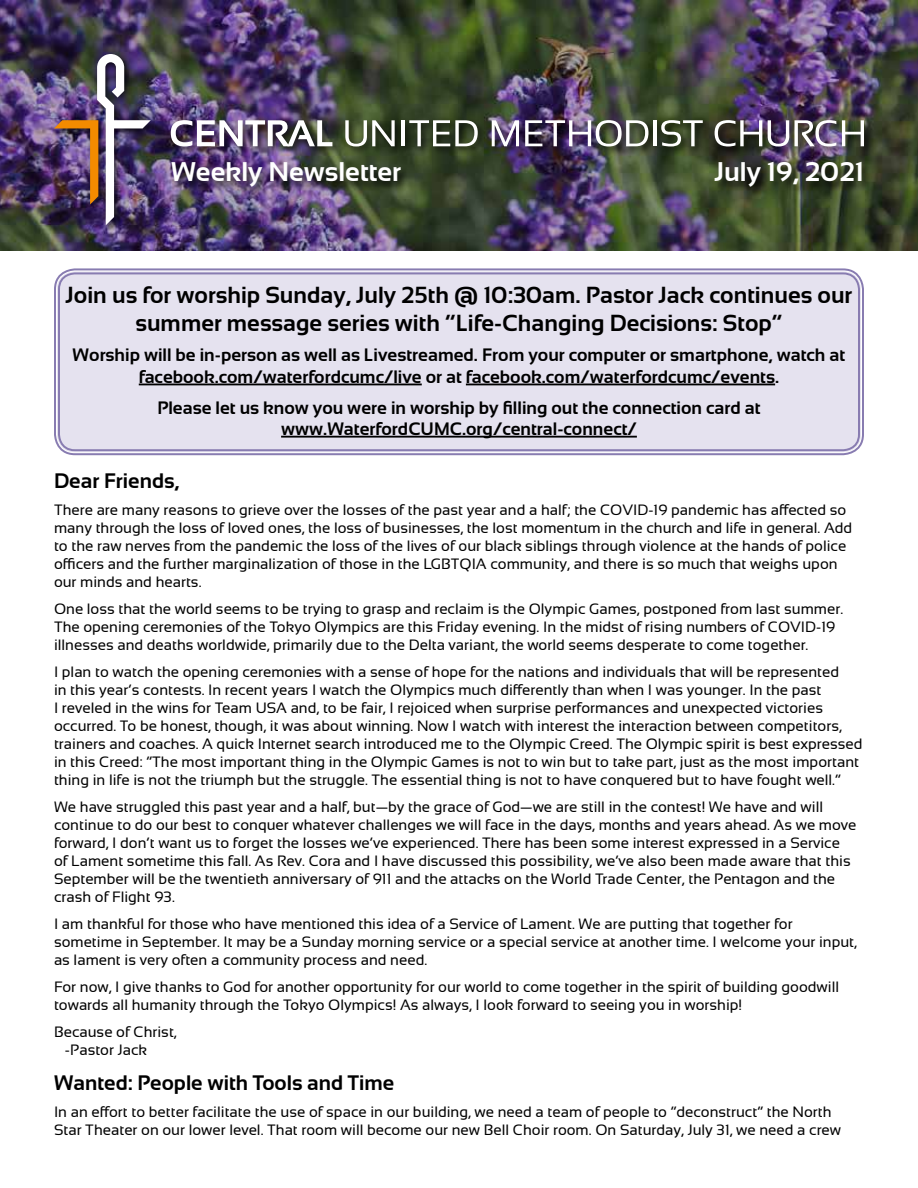
<style>
.page{position:relative;width:918px;height:1188px;background:#fff}
.page>*{position:absolute;margin:0;border:0;box-sizing:border-box;transform-origin:0 0}
.t1{font:700 27px "Sansation";color:#fff}
.t2{font:700 23.25px/27.9px "Sansation";color:#000;text-align:center}
.t3{font:700 21px "Sansation";color:#000}
.t4{font:700 18px/21.6px "Sansation";color:#000;text-align:center}
.t5{font:15px/18px "Sansation";color:#000}
</style>
<div class="page">
<img style="left:0;top:1px;width:918px;height:250px">
<div style="left:52px;top:51px;width:821px;height:183px;background:#000;opacity:.75"></div>
<img style="left:171px;top:120px;width:161px;height:26px">
<svg style="left:345px;top:120px;width:50px;height:26px"></svg>
<hr style="left:401px;top:120px;width:4px;height:26px;background:#fff">
<svg style="left:409px;top:120px;width:69px;height:26px"></svg>
<svg style="left:492px;top:120px;width:27px;height:26px"></svg>
<img style="left:525px;top:120px;width:123px;height:26px">
<hr style="left:653px;top:120px;width:4px;height:26px;background:#fff">
<svg style="left:661px;top:120px;width:42px;height:26px"></svg>
<svg style="left:715px;top:120px;width:47px;height:26px"></svg>
<svg style="left:768px;top:120px;width:21px;height:26px"></svg>
<svg style="left:795px;top:120px;width:41px;height:26px"></svg>
<svg style="left:842px;top:120px;width:22px;height:26px"></svg>
<img style="left:54px;top:54px;width:97px;height:171px">
<div style="left:169px;top:162px;width:702px;height:36px;background:#000;opacity:.75"></div>
<div style="left:57px;top:271px;width:804px;height:181px;background:#e5e2ef;border-radius:18px"></div>
<div style="left:54px;top:268px;width:810px;height:187px;border:2px solid #887cb1;border-radius:20px"></div>
<div style="left:58px;top:272px;width:802px;height:179px;border:2px solid #887cb1;border-radius:16px"></div>
<hr style="left:139px;top:384px;width:283px;height:1px;background:#000">
<hr style="left:466px;top:384px;width:309px;height:1px;background:#000">
<hr style="left:281px;top:436px;width:356px;height:2px;background:#000">
<h1 class="t1" style="left:171px;top:156px;width:232px">Weekly Newsletter</h1>
<h1 class="t1" style="left:714px;top:156px;width:151px">July 19, 2021</h1>
<h2 class="t2" style="left:66px;top:281px;width:788px">Join us for worship Sunday, July 25th @ 10:30am. Pastor Jack continues our summer message series with “Life-Changing Decisions: Stop”</h2>
<p class="t4" style="left:73px;top:344px;width:774px">Worship will be in-person as well as Livestreamed. From your computer or smartphone, watch at facebook.com/waterfordcumc/live or at facebook.com/waterfordcumc/events.</p>
<p class="t4" style="left:157px;top:397px;width:605px">Please let us know you were in worship by filling out the connection card at www.WaterfordCUMC.org/central-connect/</p>
<h3 class="t3" style="left:54px;top:469px;width:127px">Dear Friends,</h3>
<p class="t5" style="left:54px;top:501px;width:800px">There are many reasons to grieve over the losses of the past year and a half; the COVID-19 pandemic has affected so many through the loss of loved ones, the loss of businesses, the lost momentum in the church and life in general. Add to the raw nerves from the pandemic the loss of the lives of our black siblings through violence at the hands of police officers and the further marginalization of those in the LGBTQIA community, and there is so much that weighs upon our minds and hearts.</p>
<p class="t5" style="left:54px;top:600px;width:791px">One loss that the world seems to be trying to grasp and reclaim is the Olympic Games, postponed from last summer.<br>The opening ceremonies of the Tokyo Olympics are this Friday evening. In the midst of rising numbers of COVID-19 illnesses and deaths worldwide, primarily due to the Delta variant, the world seems desperate to come together.</p>
<p class="t5" style="left:54px;top:663px;width:810px">I plan to watch the opening ceremonies with a sense of hope for the nations and individuals that will be represented<br>in this year’s contests. In recent years I watch the Olympics much differently than when I was younger. In the past<br>I reveled in the wins for Team USA and, to be fair, I rejoiced when surprise performances and unexpected victories occurred. To be honest, though, it was about winning. Now I watch with interest the interaction between competitors, trainers and coaches. A quick Internet search introduced me to the Olympic Creed. The Olympic spirit is best expressed in this Creed: “The most important thing in the Olympic Games is not to win but to take part, just as the most important thing in life is not the triumph but the struggle. The essential thing is not to have conquered but to have fought well.”</p>
<p class="t5" style="left:54px;top:798px;width:804px">We have struggled this past year and a half, but—by the grace of God—we are still in the contest! We have and will continue to do our best to conquer whatever challenges we will face in the days, months and years ahead. As we move forward, I don’t want us to forget the losses we’ve experienced. There has been some interest expressed in a Service of Lament sometime this fall. As Rev. Cora and I have discussed this possibility, we’ve also been made aware that this September will be the twentieth anniversary of 911 and the attacks on the World Trade Center, the Pentagon and the crash of Flight 93.</p>
<p class="t5" style="left:54px;top:915px;width:805px">I am thankful for those who have mentioned this idea of a Service of Lament. We are putting that together for sometime in September. It may be a Sunday morning service or a special service at another time. I welcome your input, as lament is very often a community process and need.</p>
<p class="t5" style="left:54px;top:978px;width:787px">For now, I give thanks to God for another opportunity for our world to come together in the spirit of building goodwill towards all humanity through the Tokyo Olympics! As always, I look forward to seeing you in worship!</p>
<p class="t5" style="left:65px;top:1023px;width:113px;text-indent:-11px">Because of Christ, -Pastor Jack</p>
<h3 class="t3" style="left:54px;top:1071px;width:342px">Wanted: People with Tools and Time</h3>
<p class="t5" style="left:54px;top:1102px;width:789px">In an effort to better facilitate the use of space in our building, we need a team of people to “deconstruct” the North<br>Star Theater on our lower level. That room will become our new Bell Choir room. On Saturday, July 31, we need a crew</p>
</div>
